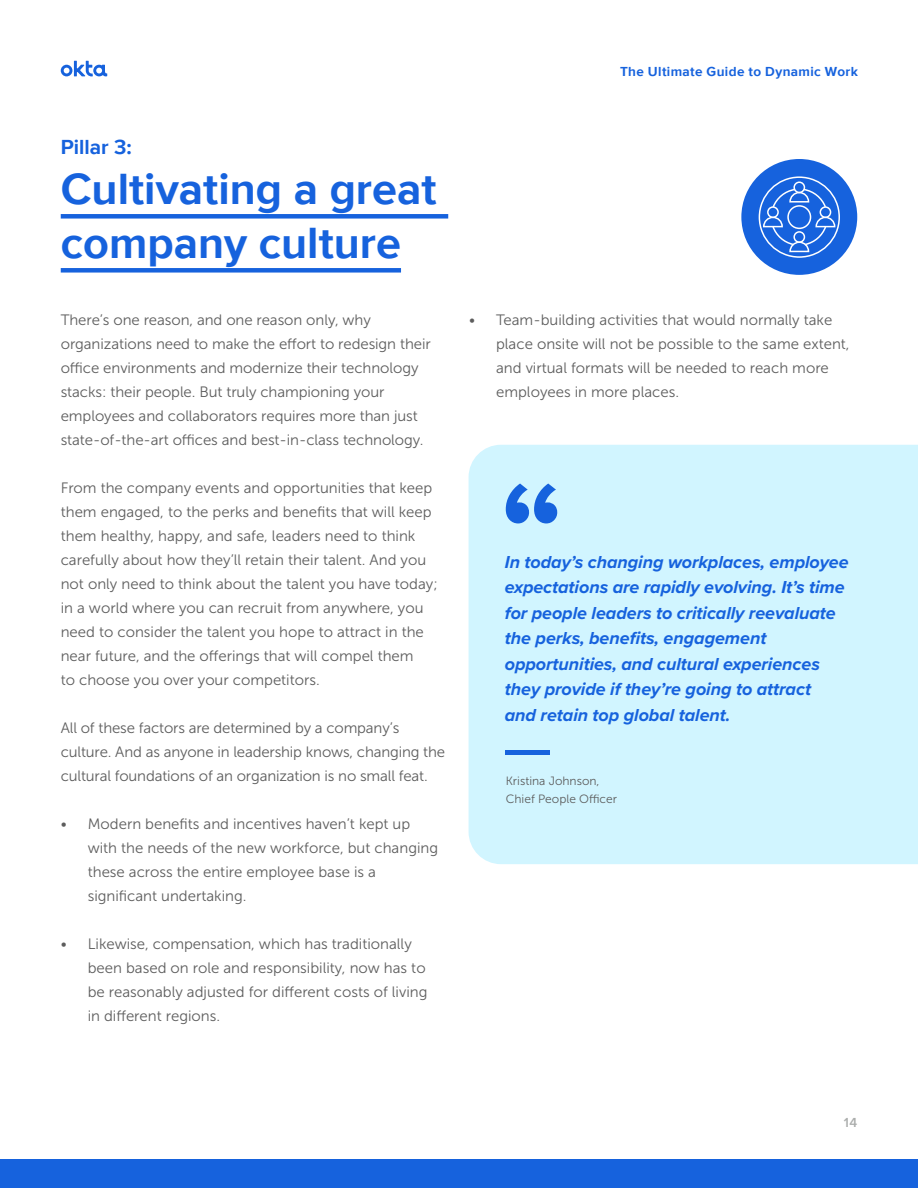
<style>
.page{position:relative;width:918px;height:1188px;background:#fff}
.page>*{position:absolute;margin:0;border:0;box-sizing:border-box;transform-origin:0 0}
.t1{font:700 45px/54px "Proxima Nova";color:#1662dd}
.t2{font:700 21px "Proxima Nova";color:#1662dd}
.t3{font:italic 700 18px/25.5px "Proxima Nova";letter-spacing:-.005em;color:#1662dd}
.t4{font:15px/24px "Museo Sans 300";color:#5d5d5d}
.t5{font:700 13.5px "Proxima Nova";letter-spacing:.03em;color:#1662dd}
.t6{font:600 13.5px "Proxima Nova";color:#abadac}
.t7{font:12px/18px "Museo Sans 300";color:#5d5d5d}
</style>
<div class="page">
<div style="left:0;top:1160px;width:918px;height:28px;background:#1662dd"></div>
<div style="left:469px;top:445px;width:449px;height:419px;background:#d1f5ff"></div>
<svg style="left:61px;top:61px;width:46px;height:15px"></svg>
<div style="left:61px;top:214px;width:387px;height:5px;background:#1662dd"></div>
<div style="left:61px;top:268px;width:340px;height:5px;background:#1662dd"></div>
<div style="left:741px;top:159px;width:116px;height:116px;background:#1662dd;border-radius:50%"></div>
<div style="left:759px;top:176px;width:81px;height:82px;border:2px solid #fff;border-radius:50%"></div>
<div style="left:787px;top:205px;width:24px;height:24px;border:2px solid #fff;border-radius:50%"></div>
<div style="left:820px;top:206px;width:11px;height:12px;border:2px solid #fff;border-radius:50%"></div>
<div style="left:793px;top:181px;width:12px;height:12px;border:2px solid #fff;border-radius:50%"></div>
<div style="left:767px;top:206px;width:12px;height:12px;border:2px solid #fff;border-radius:50%"></div>
<svg style="left:762px;top:216px;width:74px;height:37px"></svg>
<svg style="left:771px;top:188px;width:56px;height:21px"></svg>
<svg style="left:506px;top:484px;width:51px;height:39px;background:#609cea"></svg>
<hr style="left:506px;top:750px;width:44px;height:4px;background:#1662dd">
<h2 class="t2" style="left:61px;top:135px;width:72px">Pillar 3:</h2>
<h1 class="t1" style="left:61px;top:165px;width:377px">Cultivating a great company culture</h1>
<p class="t4" style="left:61px;top:308px;width:372px">There’s one reason, and one reason only, why organizations need to make the effort to redesign their office environments and modernize their technology stacks: their people. But truly championing your employees and collaborators requires more than just state-of-the-art offices and best-in-class technology.</p>
<p class="t4" style="left:61px;top:476px;width:379px">From the company events and opportunities that keep them engaged, to the perks and benefits that will keep them healthy, happy, and safe, leaders need to think carefully about how they’ll retain their talent. And you not only need to think about the talent you have today; in a world where you can recruit from anywhere, you need to consider the talent you hope to attract in the near future, and the offerings that will compel them<br>to choose you over your competitors.</p>
<p class="t4" style="left:61px;top:716px;width:386px">All of these factors are determined by a company’s culture. And as anyone in leadership knows, changing the cultural foundations of an organization is no small feat.</p>
<p class="t4" style="left:88px;top:812px;width:352px;text-indent:-27px">• Modern benefits and incentives haven’t kept up with the needs of the new workforce, but changing these across the entire employee base is a significant undertaking.</p>
<p class="t4" style="left:88px;top:932px;width:341px;text-indent:-27px">• Likewise, compensation, which has traditionally been based on role and responsibility, now has to be reasonably adjusted for different costs of living in different regions.</p>
<p class="t5" style="left:620px;top:64px;width:239px">The Ultimate Guide to Dynamic Work</p>
<p class="t4" style="left:496px;top:308px;width:355px;text-indent:-27px">• Team-building activities that would normally take place onsite will not be possible to the same extent, and virtual formats will be needed to reach more employees in more places.</p>
<p class="t3" style="left:505px;top:548px;width:345px">In today’s changing workplaces, employee expectations are rapidly evolving. It’s time for people leaders to critically reevaluate the perks, benefits, engagement opportunities, and cultural experiences they provide if they’re going to attract<br>and retain top global talent.</p>
<p class="t7" style="left:506px;top:772px;width:113px">Kristina Johnson,<br>Chief People Officer</p>
<p class="t6" style="left:844px;top:1115px;width:15px">14</p>
</div>
